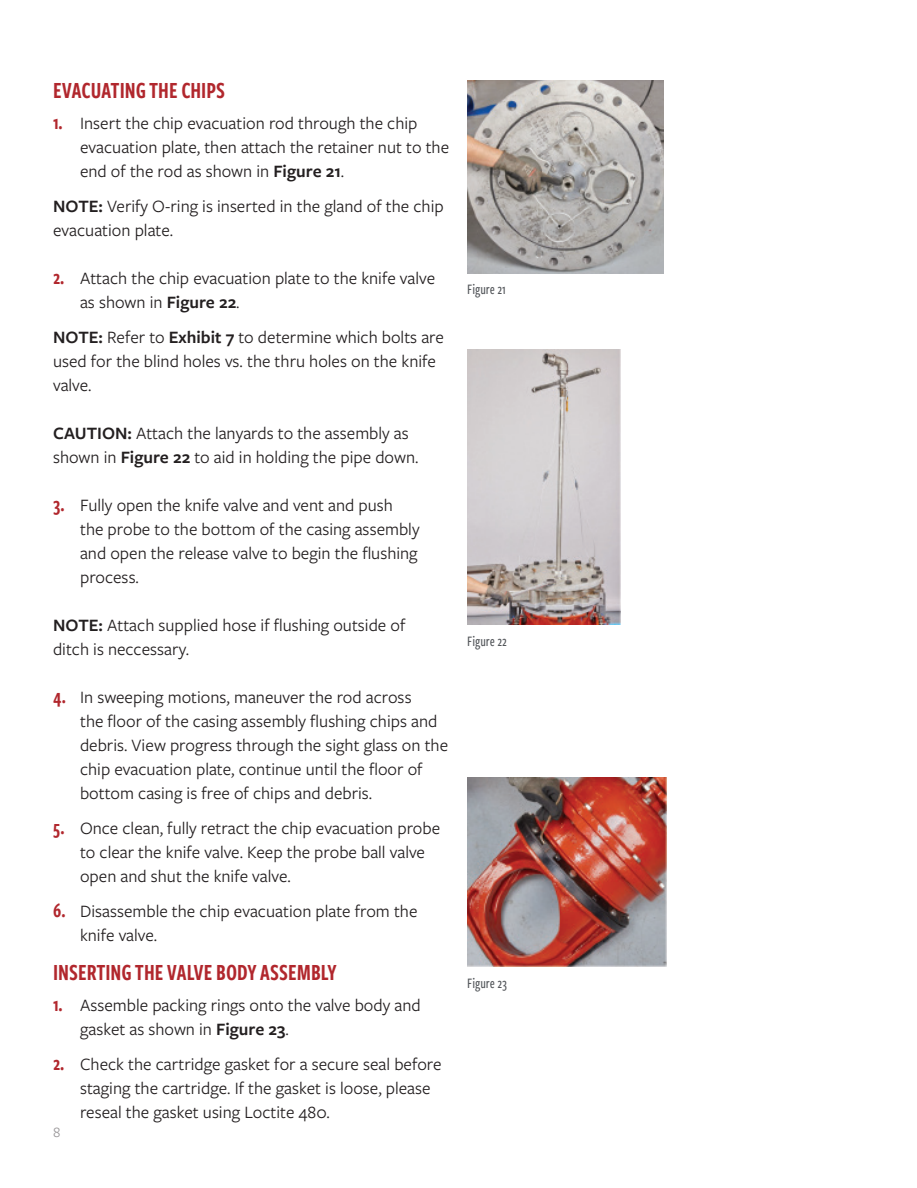
<style>
.page{position:relative;width:917px;height:1188px;background:#fff}
.page>*{position:absolute;margin:0;border:0;box-sizing:border-box;transform-origin:0 0}
.Sub_Headers{font:24px "Freight Sans Cmp Pro Semi";color:#b1272d}
.Body_Copy{font:18px/24px "Freight Sans Pro";color:#231f20}
.Numbered_Bullets{font:18px/24px "Freight Sans Pro";color:#231f20}
.Image_Captions{font:500 15px "Freight Sans Cmp Pro";color:#53565a}
.t1{font:15px "Freight Sans Pro";color:#9a9799}
.s1{font-family:"Freight Sans Cmp Pro Semi";font-size:21px;color:#b1272d}
.s2{font-weight:600}
</style>
<div class="page">
<img style="left:467px;top:349px;width:153px;height:275px">
<img style="left:467px;top:80px;width:196px;height:194px">
<img style="left:467px;top:777px;width:200px;height:189px">
<p class="Sub_Headers" style="left:53px;top:74px;width:173px">EVACUATING THE CHIPS</p>
<p class="Body_Copy" style="left:80px;top:110px;width:370px;text-indent:-27px"><span class="s1">1.</span> Insert the chip evacuation rod through the chip evacuation plate, then attach the retainer nut to the end of the rod as shown in <span class="s2">Figure 21</span>.</p>
<p class="Body_Copy" style="left:53px;top:193px;width:392px"><span class="s2">NOTE:</span> Verify O-ring is inserted in the gland of the chip evacuation plate.</p>
<p class="Body_Copy" style="left:80px;top:265px;width:357px;text-indent:-27px"><span class="s1">2.</span> Attach the chip evacuation plate to the knife valve as shown in <span class="s2">Figure 22</span>.</p>
<p class="Body_Copy" style="left:53px;top:324px;width:392px"><span class="s2">NOTE:</span> Refer to <span class="s2">Exhibit 7</span> to determine which bolts are used for the blind holes vs. the thru holes on the knife valve.</p>
<p class="Body_Copy" style="left:53px;top:420px;width:367px"><span class="s2">CAUTION:</span> Attach the lanyards to the assembly as shown in <span class="s2">Figure 22</span> to aid in holding the pipe down.</p>
<p class="Body_Copy" style="left:80px;top:492px;width:341px;text-indent:-27px"><span class="s1">3.</span> Fully open the knife valve and vent and push the probe to the bottom of the casing assembly and open the release valve to begin the flushing process.</p>
<p class="Numbered_Bullets" style="left:53px;top:612px;width:354px"><span class="s2">NOTE:</span> Attach supplied hose if flushing outside of ditch is neccessary.</p>
<p class="Body_Copy" style="left:80px;top:684px;width:369px;text-indent:-27px"><span class="s1">4.</span> In sweeping motions, maneuver the rod across<br>the floor of the casing assembly flushing chips and debris. View progress through the sight glass on the chip evacuation plate, continue until the floor of bottom casing is free of chips and debris.</p>
<p class="Body_Copy" style="left:80px;top:815px;width:361px;text-indent:-27px"><span class="s1">5.</span> Once clean, fully retract the chip evacuation probe to clear the knife valve. Keep the probe ball valve open and shut the knife valve.</p>
<p class="Body_Copy" style="left:80px;top:897px;width:339px;text-indent:-27px"><span class="s1">6.</span> Disassemble the chip evacuation plate from the knife valve.</p>
<p class="Sub_Headers" style="left:53px;top:955px;width:285px">INSERTING THE VALVE BODY ASSEMBLY</p>
<p class="Body_Copy" style="left:80px;top:992px;width:342px;text-indent:-27px"><span class="s1">1.</span> Assemble packing rings onto the valve body and gasket as shown in <span class="s2">Figure 23</span>.</p>
<p class="Body_Copy" style="left:80px;top:1051px;width:363px;text-indent:-27px"><span class="s1">2.</span> Check the cartridge gasket for a secure seal before staging the cartridge. If the gasket is loose, please reseal the gasket using Loctite 480.</p>
<p class="t1" style="left:53px;top:1121px;width:9px">8</p>
<p class="Image_Captions" style="left:467px;top:279px;width:40px">Figure 21</p>
<p class="Image_Captions" style="left:467px;top:631px;width:41px">Figure 22</p>
<p class="Image_Captions" style="left:467px;top:972px;width:41px">Figure 23</p>
</div>
